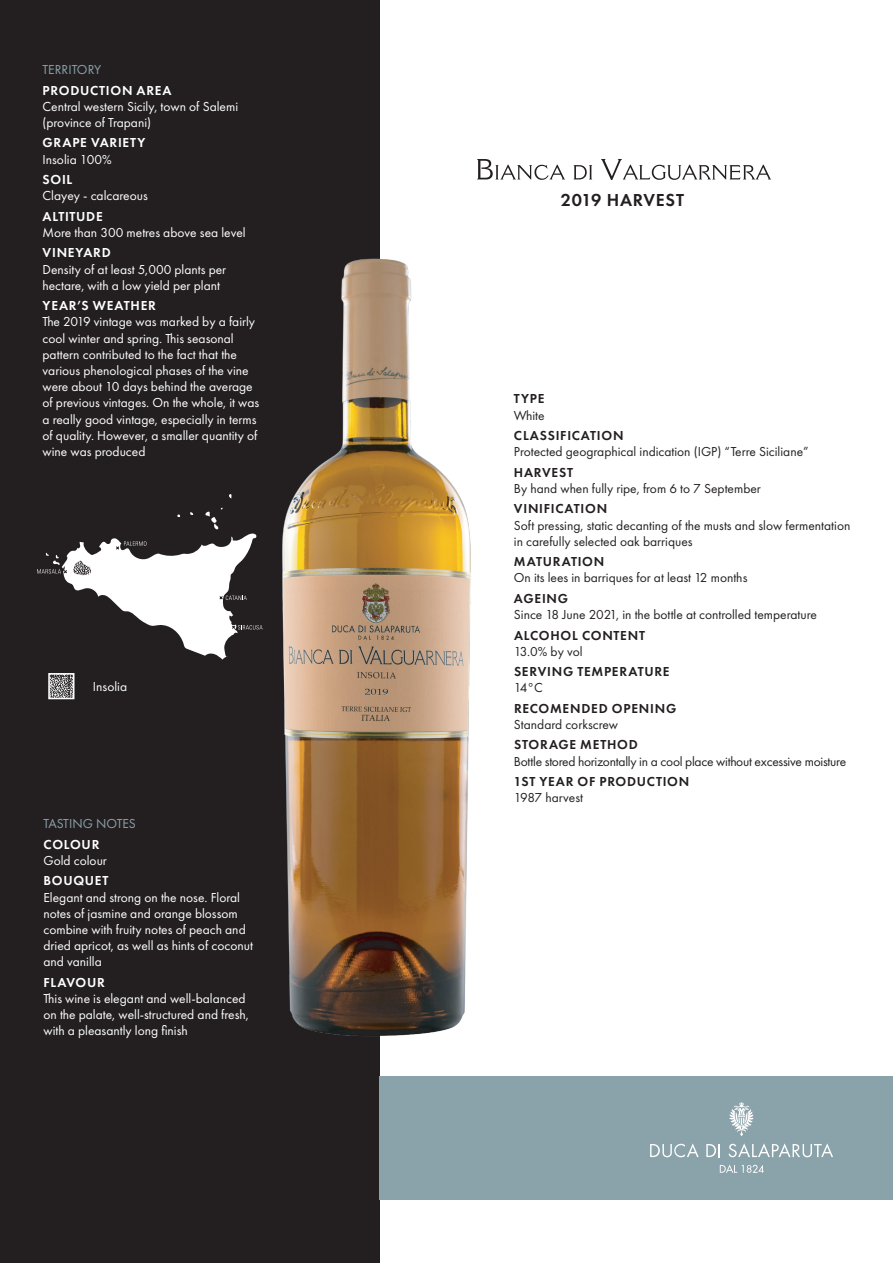
<style>
.page{position:relative;width:893px;height:1263px;background:#fff}
.page>*{position:absolute;margin:0;border:0;box-sizing:border-box;transform-origin:0 0}
.t1{font:600 18px "Futura PT";letter-spacing:.04em;color:#231f20}
.t2{font:13.5px/16.2px "Futura PT";color:#fff}
.t3{font:13.5px/16.2px "Futura PT";color:#231f20}
.t4{font:600 13.5px "Futura PT";letter-spacing:.055em;color:#231f20}
.t5{font:600 13.5px "Futura PT";letter-spacing:.055em;color:#fff}
.t6{font:13.5px "Futura PT";letter-spacing:-.02em;color:#231f20}
.t7{font:13.5px "Futura PT";color:#8aa2aa}
</style>
<div class="page">
<div style="left:0;top:0;width:379px;height:1263px;background:#231f20"></div>
<div style="left:379px;top:1076px;width:514px;height:123px;background:#8aa2aa"></div>
<svg style="left:650px;top:1143px;width:49px;height:14px"></svg>
<svg style="left:706px;top:1144px;width:14px;height:13px"></svg>
<svg style="left:728px;top:1143px;width:105px;height:15px"></svg>
<svg style="left:729px;top:1102px;width:25px;height:34px"></svg>
<svg style="left:720px;top:1164px;width:44px;height:9px"></svg>
<svg style="left:51px;top:676px;width:20px;height:20px"></svg>
<div style="left:48px;top:673px;width:26px;height:26px;border:2px solid #fff"></div>
<svg style="left:37px;top:507px;width:226px;height:153px"></svg>
<svg style="left:477px;top:159px;width:88px;height:21px"></svg>
<svg style="left:574px;top:165px;width:18px;height:14px"></svg>
<svg style="left:601px;top:159px;width:170px;height:21px"></svg>
<img style="left:282px;top:244px;width:189px;height:832px">
<p class="t7" style="left:43px;top:62px;width:60px">TERRITORY</p>
<p class="t5" style="left:43px;top:82px;width:130px">PRODUCTION AREA</p>
<p class="t2" style="left:43px;top:98px;width:197px">Central western Sicily, town of Salemi (province of Trapani)</p>
<p class="t5" style="left:43px;top:134px;width:104px">GRAPE VARIETY</p>
<p class="t2" style="left:43px;top:151px;width:71px">Insolia 100%</p>
<p class="t5" style="left:43px;top:171px;width:31px">SOIL</p>
<p class="t2" style="left:43px;top:188px;width:107px">Clayey - calcareous</p>
<p class="t5" style="left:43px;top:208px;width:62px">ALTITUDE</p>
<p class="t2" style="left:43px;top:224px;width:205px">More than 300 metres above sea level</p>
<p class="t5" style="left:43px;top:244px;width:70px">VINEYARD</p>
<p class="t2" style="left:43px;top:261px;width:185px">Density of at least 5,000 plants per hectare, with a low yield per plant</p>
<p class="t5" style="left:43px;top:297px;width:115px">YEAR’S WEATHER</p>
<p class="t2" style="left:43px;top:314px;width:218px">The 2019 vintage was marked by a fairly cool winter and spring. This seasonal pattern contributed to the fact that the various phenological phases of the vine were about 10 days behind the average of previous vintages. On the whole, it was a really good vintage, especially in terms of quality. However, a smaller quantity of wine was produced</p>
<p class="t2" style="left:93px;top:679px;width:36px">Insolia</p>
<p class="t7" style="left:43px;top:816px;width:94px">TASTING NOTES</p>
<p class="t5" style="left:44px;top:836px;width:57px">COLOUR</p>
<p class="t2" style="left:43px;top:852px;width:65px">Gold colour</p>
<p class="t5" style="left:44px;top:872px;width:66px">BOUQUET</p>
<p class="t2" style="left:43px;top:889px;width:211px">Elegant and strong on the nose. Floral notes of jasmine and orange blossom combine with fruity notes of peach and dried apricot, as well as hints of coconut and vanilla</p>
<p class="t5" style="left:44px;top:974px;width:63px">FLAVOUR</p>
<p class="t2" style="left:43px;top:990px;width:207px">This wine is elegant and well-balanced on the palate, well-structured and fresh, with a pleasantly long finish</p>
<h1 class="t1" style="left:561px;top:189px;width:125px">2019 HARVEST</h1>
<p class="t4" style="left:514px;top:390px;width:32px">TYPE</p>
<p class="t3" style="left:514px;top:407px;width:32px">White</p>
<p class="t4" style="left:514px;top:427px;width:111px">CLASSIFICATION</p>
<p class="t3" style="left:514px;top:443px;width:296px">Protected geographical indication (IGP) “Terre Siciliane”</p>
<p class="t4" style="left:514px;top:464px;width:61px">HARVEST</p>
<p class="t3" style="left:514px;top:480px;width:248px">By hand when fully ripe, from 6 to 7 September</p>
<p class="t4" style="left:514px;top:500px;width:95px">VINIFICATION</p>
<p class="t3" style="left:514px;top:517px;width:338px">Soft pressing, static decanting of the musts and slow fermentation in carefully selected oak barriques</p>
<p class="t4" style="left:514px;top:553px;width:92px">MATURATION</p>
<p class="t3" style="left:514px;top:570px;width:235px">On its lees in barriques for at least 12 months</p>
<p class="t4" style="left:514px;top:590px;width:56px">AGEING</p>
<p class="t3" style="left:514px;top:606px;width:304px">Since 18 June 2021, in the bottle at controlled temperature</p>
<p class="t4" style="left:514px;top:626px;width:133px">ALCOHOL CONTENT</p>
<p class="t3" style="left:514px;top:643px;width:70px">13.0% by vol</p>
<p class="t4" style="left:514px;top:663px;width:157px">SERVING TEMPERATURE</p>
<p class="t3" style="left:514px;top:680px;width:31px">14°C</p>
<p class="t4" style="left:514px;top:700px;width:164px">RECOMENDED OPENING</p>
<p class="t3" style="left:514px;top:716px;width:106px">Standard corkscrew</p>
<p class="t4" style="left:514px;top:736px;width:125px">STORAGE METHOD</p>
<p class="t6" style="left:514px;top:753px;width:334px">Bottle stored horizontally in a cool place without excessive moisture</p>
<p class="t4" style="left:514px;top:773px;width:177px">1ST YEAR OF PRODUCTION</p>
<p class="t3" style="left:514px;top:790px;width:71px">1987 harvest</p>
</div>
